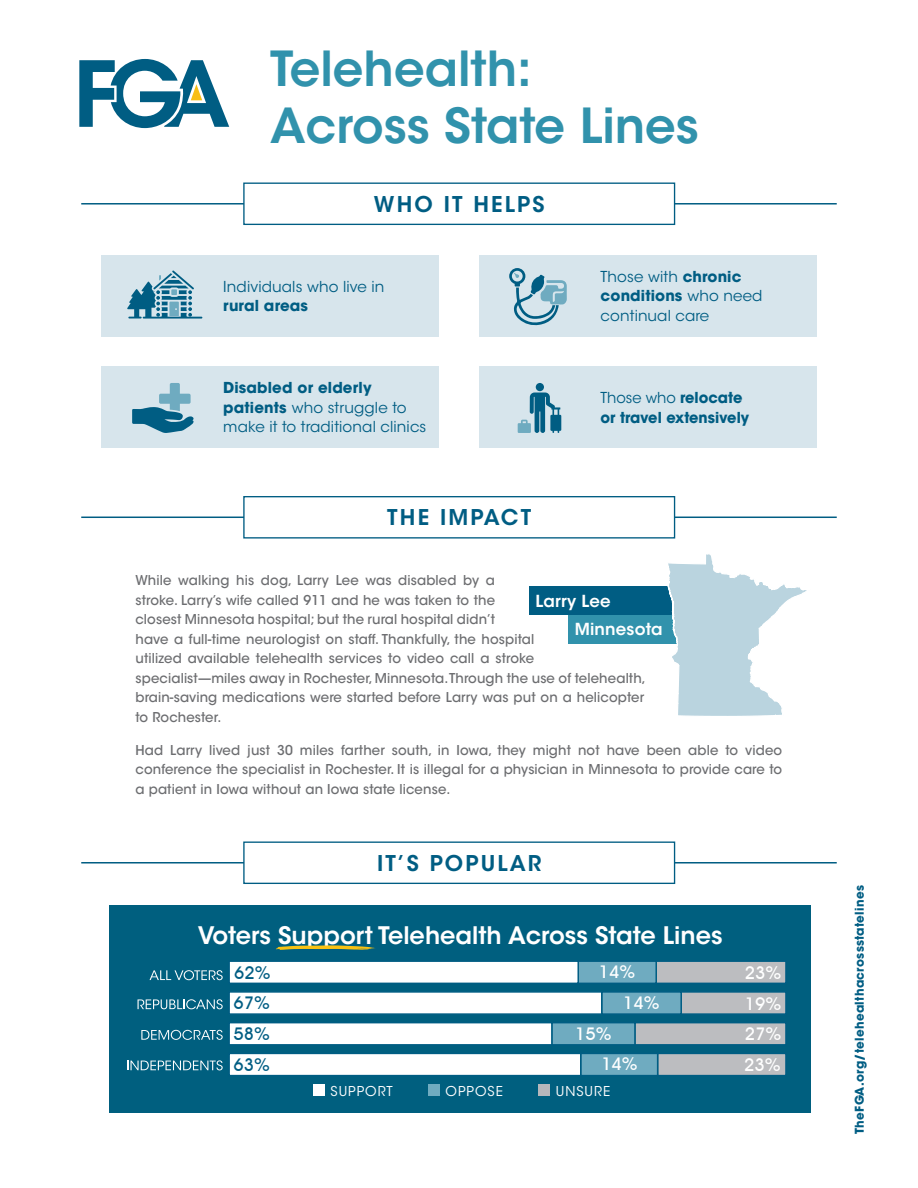
<style>
.page{position:relative;width:918px;height:1188px;background:#fff}
.page>*{position:absolute;margin:0;border:0;box-sizing:border-box;transform-origin:0 0}
.t1{font:600 48px/57px "ITC Avant Garde Std";color:#3192ac}
.front_page_headlines{font:600 24px "ITC Avant Garde Std";color:#fff}
.subhead{font:600 21.6px "ITC Avant Garde Std";letter-spacing:.1em;color:#005d83}
.t2{font:500 17.4px/30.6px "Avant Garde IT Cby BT";color:#005d83;text-align:justify}
.t3{font:500 17.4px "Avant Garde IT Cby BT";color:#fff;scale:1.04 1}
.t4{font:500 17.4px "Avant Garde IT Cby BT";color:#fff}
.Body_Text{font:600 16.5px "ITC Avant Garde Std";letter-spacing:.01em;color:#fff}
.Body_Text-2{font:15px/19.5px "ITC Avant Garde Std";letter-spacing:.01em;color:#005d83}
.Body_Text-3{font:700 15px/19.5px "ITC Avant Garde Std";color:#005d83}
.Body_Text-4{font:500 13.5px/19.5px "ITC Avant Garde Std";letter-spacing:.01em;color:#6c6d70}
.t5{font:13.5px "ITC Avant Garde Std";letter-spacing:.075em;color:#fff}
.t6{font:700 12px "ITC Avant Garde Std";letter-spacing:.025em;color:#005d83}
.s1{font-weight:700}
.s2{font-weight:400}
</style>
<div class="page">
<svg style="left:79px;top:59px;width:150px;height:69px"></svg>
<div style="left:102px;top:366px;width:337px;height:82px;background:#d7e5ec"></div>
<svg style="left:132px;top:383px;width:62px;height:50px"></svg>
<div style="left:109px;top:906px;width:702px;height:207px;background:#005f7f"></div>
<div style="left:655px;top:960px;width:132px;height:24px;background:#bcbdc0;border:1px solid #005d83"></div>
<div style="left:680px;top:991px;width:107px;height:24px;background:#bcbdc0;border:1px solid #005d83"></div>
<div style="left:634px;top:1022px;width:153px;height:24px;background:#bcbdc0;border:1px solid #005d83"></div>
<div style="left:657px;top:1053px;width:130px;height:23px;background:#bcbdc0;border:1px solid #005d83"></div>
<div style="left:577px;top:960px;width:80px;height:24px;background:#6fabc0;border:1px solid #005d83"></div>
<div style="left:601px;top:991px;width:81px;height:24px;background:#6fabc0;border:1px solid #005d83"></div>
<div style="left:551px;top:1022px;width:85px;height:24px;background:#6fabc0;border:1px solid #005d83"></div>
<div style="left:580px;top:1053px;width:78px;height:23px;background:#6fabc0;border:1px solid #005d83"></div>
<div style="left:228px;top:960px;width:351px;height:24px;background:#fff;border:1px solid #005d83"></div>
<div style="left:228px;top:991px;width:374px;height:24px;background:#fff;border:1px solid #005d83"></div>
<div style="left:228px;top:1022px;width:325px;height:24px;background:#fff;border:1px solid #005d83"></div>
<div style="left:228px;top:1053px;width:353px;height:23px;background:#fff;border:1px solid #005d83"></div>
<svg style="left:150px;top:970px;width:73px;height:10px"></svg>
<svg style="left:138px;top:999px;width:85px;height:10px"></svg>
<svg style="left:141px;top:1030px;width:82px;height:10px"></svg>
<svg style="left:127px;top:1060px;width:96px;height:10px"></svg>
<div style="left:313px;top:1085px;width:12px;height:11px;background:#fff"></div>
<div style="left:428px;top:1085px;width:12px;height:11px;background:#6fabc0"></div>
<div style="left:538px;top:1085px;width:12px;height:11px;background:#b6b7bb"></div>
<svg style="left:276px;top:945px;width:99px;height:5px"></svg>
<hr style="left:81px;top:203px;width:756px;height:2px;background:#005d83">
<div style="left:244px;top:183px;width:431px;height:41px;background:#fff"></div>
<div style="left:243px;top:183px;width:432px;height:42px;border:1px solid #005d83"></div>
<hr style="left:81px;top:862px;width:756px;height:2px;background:#005d83">
<div style="left:244px;top:842px;width:431px;height:41px;background:#fff"></div>
<div style="left:243px;top:841px;width:432px;height:43px;border:1px solid #005d83"></div>
<div style="left:568px;top:615px;width:169px;height:28px;background:#3192ac"></div>
<div style="left:529px;top:587px;width:239px;height:28px;background:#005d83"></div>
<div style="left:102px;top:255px;width:337px;height:82px;background:#d7e5ec"></div>
<div style="left:479px;top:255px;width:337px;height:82px;background:#d7e5ec"></div>
<div style="left:479px;top:366px;width:337px;height:82px;background:#d7e5ec"></div>
<hr style="left:81px;top:517px;width:756px;height:1px;background:#005d83">
<div style="left:244px;top:497px;width:431px;height:41px;background:#fff"></div>
<div style="left:243px;top:496px;width:432px;height:43px;border:1px solid #005d83"></div>
<svg style="left:666px;top:554px;width:141px;height:162px"></svg>
<div style="left:536px;top:383px;width:8px;height:8px;background:#005d83;border-radius:50%"></div>
<svg style="left:518px;top:393px;width:43px;height:40px"></svg>
<svg style="left:509px;top:268px;width:58px;height:58px"></svg>
<svg style="left:127px;top:271px;width:75px;height:48px"></svg>
<h1 class="t1" style="left:270px;top:39px;width:430px">Telehealth:<br>Across State Lines</h1>
<p class="subhead" style="left:374px;top:190px;width:172px">WHO IT HELPS</p>
<p class="Body_Text-2" style="left:223px;top:277px;width:163px">Individuals who live in <span class="s1">rural areas</span></p>
<p class="Body_Text-2" style="left:601px;top:267px;width:163px">Those with <span class="s1">chronic conditions</span> who need continual care</p>
<p class="Body_Text-2" style="left:223px;top:378px;width:205px"><span class="s1">Disabled or elderly patients</span> who struggle to make it to traditional clinics</p>
<p class="subhead" style="left:387px;top:504px;width:145px">THE IMPACT</p>
<p class="Body_Text-3" style="left:601px;top:388px;width:150px"><span class="s2">Those who</span> relocate or travel extensively</p>
<p class="Body_Text-4" style="left:136px;top:571px;width:512px">While walking his dog, Larry Lee was disabled by a<br>stroke. Larry’s wife called 911 and he was taken to the<br>closest Minnesota hospital; but the rural hospital didn’t<br>have a full-time neurologist on staff. Thankfully, the hospital<br>utilized available telehealth services to video call a stroke specialist—miles away in Rochester, Minnesota.Through the use of telehealth, brain-saving medications were started before Larry was put on a helicopter to Rochester.</p>
<p class="Body_Text-4" style="left:136px;top:740px;width:648px;text-align:justify">Had Larry lived just 30 miles farther south, in Iowa, they might not have been able to video conference the specialist in Rochester. It is illegal for a physician in Minnesota to provide care to a patient in Iowa without an Iowa state license.</p>
<p class="Body_Text" style="left:536px;top:591px;width:77px">Larry Lee</p>
<p class="Body_Text" style="left:575px;top:619px;width:89px">Minnesota</p>
<p class="subhead" style="left:377px;top:849px;width:166px">IT’S POPULAR</p>
<p class="front_page_headlines" style="left:198px;top:920px;width:526px">Voters Support Telehealth Across State Lines</p>
<p class="t2" style="left:234px;top:957px;width:38px">62%</p>
<p class="t2" style="left:233px;top:988px;width:38px">67% 58% 63%</p>
<p class="t4" style="left:599px;top:962px;width:38px">14%</p>
<p class="t4" style="left:623px;top:992px;width:38px">14%</p>
<p class="t4" style="left:575px;top:1023px;width:38px">15%</p>
<p class="t4" style="left:601px;top:1053px;width:38px">14%</p>
<p class="t5" style="left:330px;top:1083px;width:64px">SUPPORT</p>
<p class="t5" style="left:446px;top:1083px;width:59px">OPPOSE</p>
<p class="t5" style="left:556px;top:1083px;width:56px">UNSURE</p>
<p class="t3" style="left:745px;top:962px;width:37px">23%</p>
<p class="t3" style="left:745px;top:993px;width:37px">19%</p>
<p class="t3" style="left:745px;top:1023px;width:37px">27%</p>
<p class="t3" style="left:744px;top:1054px;width:37px">23%</p>
<p class="t6" style="left:852px;top:1134px;width:250px;rotate:-90deg">TheFGA.org/telehealthacrossstatelines</p>
</div>
